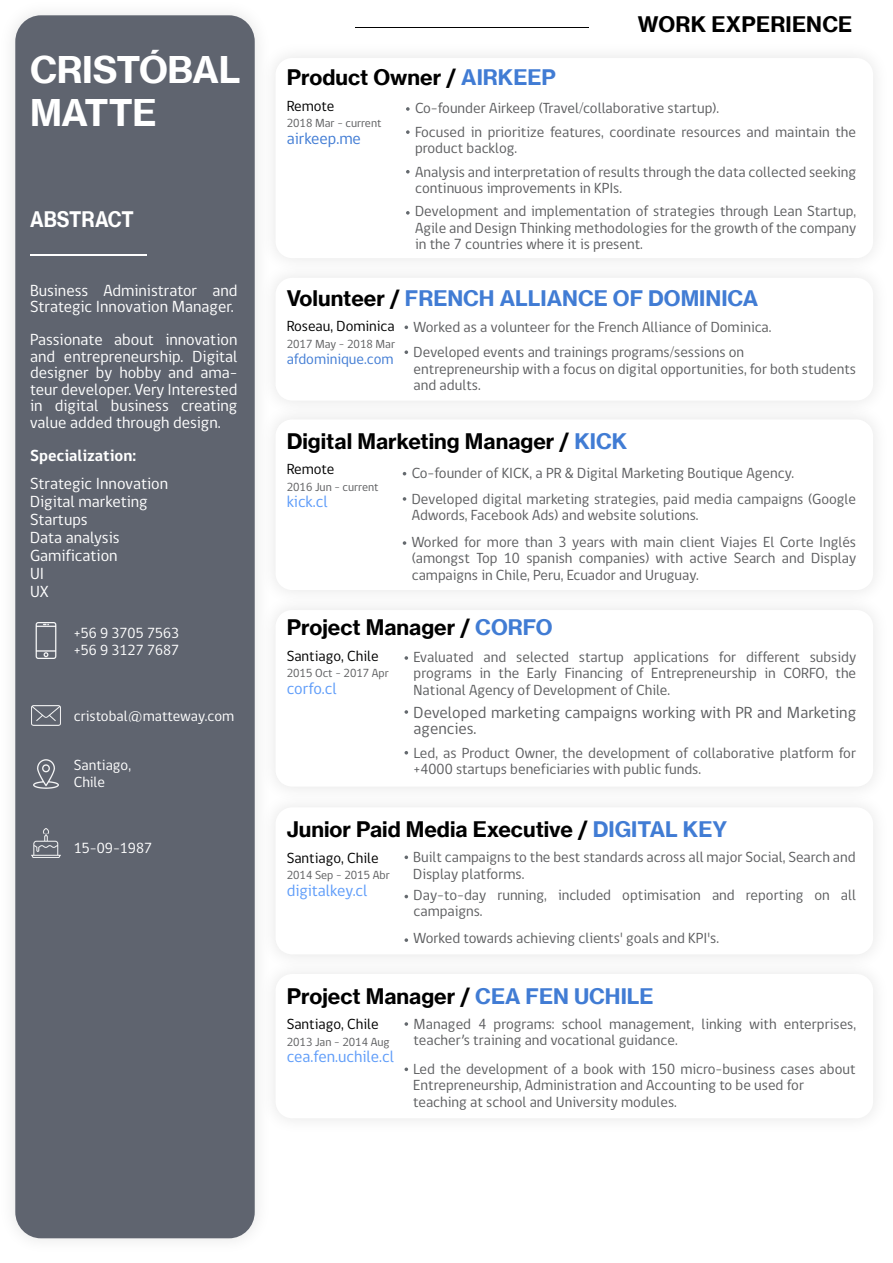
<style>
.page{position:relative;width:893px;height:1263px;background:#fff}
.page>*{position:absolute;margin:0;border:0;box-sizing:border-box;transform-origin:0 0}
.t1{font:36px/43.7px "N Haas Grotesk TX Pro 75 Bd";letter-spacing:-.01em;color:#fff}
.t2{font:21px "N Haas Grotesk TX Pro 75 Bd";color:#000}
.t3{font:21px "N Haas Grotesk TX Pro 75 Bd";color:#417cd4}
.t4{font:21px "N Haas Grotesk TX Pro 75 Bd";color:#fff;scale:.88 1}
.t5{font:16.5px/16.5px "gob CL";color:#fff}
.t6{font:16.5px/16.5px "gob CL";color:#5d5e60}
.t7{font:16.5px "gob CL";color:#5e9cf9}
.t8{font:700 16.5px "gob CL";color:#fff}
.t9{font:16.5px "gob CL";color:#417cd4}
.t10{font:15px/16.5px "gob CL";color:#5d5e60}
.t11{font:15px/16.5px "gob CL";color:#fff}
.t12{font:15px "gob CL";color:#000}
.t13{font:15px "gob CL";color:#417cd4}
.t14{font:12px "gob CL";color:#5d5e60}
.s1{color:#417cd4}
.s2{color:#000}
</style>
<div class="page">
<svg style="left:406px;top:107px;width:4px;height:4px"></svg>
<svg style="left:406px;top:170px;width:4px;height:4px"></svg>
<svg style="left:406px;top:211px;width:4px;height:4px"></svg>
<svg style="left:406px;top:130px;width:4px;height:4px"></svg>
<svg style="left:403px;top:497px;width:3px;height:4px"></svg>
<svg style="left:403px;top:541px;width:3px;height:4px"></svg>
<div style="left:275px;top:278px;width:598px;height:123px;background:#fff;border-radius:17px"></div>
<svg style="left:404px;top:325px;width:4px;height:4px"></svg>
<svg style="left:404px;top:350px;width:4px;height:4px"></svg>
<svg style="left:404px;top:656px;width:4px;height:4px"></svg>
<svg style="left:404px;top:710px;width:4px;height:4px"></svg>
<div style="left:275px;top:807px;width:598px;height:147px;background:#fff;border-radius:17px"></div>
<svg style="left:404px;top:855px;width:4px;height:4px"></svg>
<svg style="left:404px;top:895px;width:4px;height:3px"></svg>
<svg style="left:404px;top:938px;width:4px;height:4px"></svg>
<svg style="left:404px;top:1022px;width:4px;height:4px"></svg>
<svg style="left:404px;top:1067px;width:4px;height:4px"></svg>
<hr style="left:355px;top:27px;width:234px;height:1px;background:#020202">
<img style="left:12px;top:13px;width:266px;height:1228px">
<div style="left:15px;top:15px;width:240px;height:1223px;background:#5f646f;border-radius:26px"></div>
<hr style="left:30px;top:255px;width:117px;height:1px;background:#fff">
<img style="left:32px;top:828px;width:28px;height:29px">
<img style="left:32px;top:705px;width:28px;height:21px">
<img style="left:33px;top:760px;width:26px;height:28px">
<img style="left:35px;top:623px;width:22px;height:36px">
<h1 class="t1" style="left:30px;top:47px;width:212px">CRISTÓBAL<br>MATTE</h1>
<h2 class="t4" style="left:30px;top:207px;width:119px">ABSTRACT</h2>
<p class="t5" style="left:30px;top:282px;width:209px">Business Administrator and<br>Strategic Innovation Manager.</p>
<p class="t5" style="left:30px;top:332px;width:209px;text-align:justify">Passionate about innovation and entrepreneurship. Digital designer by hobby and ama&shy;teur developer. Very Interested in digital business creating value added through design.</p>
<p class="t8" style="left:30px;top:444px;width:108px">Specialization:</p>
<p class="t5" style="left:30px;top:475px;width:140px;line-height:18px">Strategic Innovation<br>Digital marketing<br>Startups<br>Data analysis<br>Gamification<br>UI<br>UX</p>
<p class="t11" style="left:74px;top:626px;width:107px">+56 9 3705 7563 +56 9 3127 7687</p>
<p class="t11" style="left:74px;top:708px;width:162px">cristobal@matteway.com</p>
<p class="t11" style="left:74px;top:758px;width:59px">Santiago,<br>Chile</p>
<p class="t11" style="left:74px;top:840px;width:80px">15-09-1987</p>
<h2 class="t2" style="left:638px;top:11px;width:216px">WORK EXPERIENCE</h2>
<h2 class="t2" style="left:287px;top:64px;width:271px">Product Owner / <span class="s1">AIRKEEP</span></h2>
<p class="t12" style="left:287px;top:95px;width:49px">Remote</p>
<p class="t14" style="left:287px;top:115px;width:96px">2018 Mar - current</p>
<p class="t9" style="left:287px;top:127px;width:76px">airkeep.me</p>
<p class="t10" style="left:415px;top:100px;width:306px">Co-founder Airkeep (Travel/collaborative startup).</p>
<p class="t10" style="left:415px;top:124px;width:442px">Focused in prioritize features, coordinate resources and maintain the product backlog.</p>
<p class="t10" style="left:415px;top:164px;width:442px">Analysis and interpretation of results through the data collected seeking continuous improvements in KPIs.</p>
<p class="t10" style="left:415px;top:203px;width:442px;text-align:justify">Development and implementation of strategies through Lean Startup, Agile and Design Thinking methodologies for the growth of the company in the 7 countries where it is present.</p>
<h2 class="t3" style="left:287px;top:285px;width:473px"><span class="s2">Volunteer /</span> FRENCH ALLIANCE OF DOMINICA</h2>
<p class="t12" style="left:287px;top:316px;width:110px">Roseau, Dominica</p>
<p class="t14" style="left:287px;top:336px;width:110px">2017 May - 2018 Mar</p>
<p class="t13" style="left:287px;top:349px;width:108px">afdominique.com</p>
<p class="t10" style="left:413px;top:314px;width:359px;line-height:25.8px">Worked as a volunteer for the French Alliance of Dominica.<br>Developed events and trainings programs/sessions on</p>
<p class="t10" style="left:413px;top:361px;width:444px">entrepreneurship with a focus on digital opportunities, for both students and adults.</p>
<h2 class="t2" style="left:287px;top:428px;width:342px">Digital Marketing Manager / <span class="s1">KICK</span></h2>
<p class="t12" style="left:287px;top:459px;width:49px">Remote</p>
<p class="t14" style="left:287px;top:479px;width:94px">2016 Jun - current</p>
<p class="t7" style="left:287px;top:491px;width:43px">kick.cl</p>
<p class="t10" style="left:412px;top:534px;width:446px;text-align:justify">Worked for more than 3 years with main client Viajes El Corte Inglés (amongst Top 10 spanish companies) with active Search and Display campaigns in Chile, Peru, Ecuador and Uruguay.</p>
<p class="t10" style="left:412px;top:465px;width:384px">Co-founder of KICK, a PR &amp; Digital Marketing Boutique Agency.</p>
<p class="t10" style="left:412px;top:491px;width:446px">Developed digital marketing strategies, paid media campaigns (Google<br>Adwords, Facebook Ads) and website solutions.</p>
<h2 class="t2" style="left:287px;top:614px;width:268px">Project Manager / <span class="s1">CORFO</span></h2>
<p class="t12" style="left:287px;top:645px;width:93px">Santiago, Chile</p>
<p class="t14" style="left:287px;top:665px;width:104px">2015 Oct - 2017 Apr</p>
<p class="t7" style="left:287px;top:677px;width:52px">corfo.cl</p>
<p class="t10" style="left:413px;top:649px;width:444px;text-align:justify">Evaluated and selected startup applications for different subsidy programs in the Early Financing of Entrepreneurship in CORFO, the National Agency of Development of Chile.</p>
<p class="t6" style="left:413px;top:704px;width:444px">Developed marketing campaigns working with PR and Marketing agencies.</p>
<p class="t10" style="left:413px;top:745px;width:444px">Led, as Product Owner, the development of collaborative platform for +4000 startups beneficiaries with public funds.</p>
<h2 class="t2" style="left:287px;top:816px;width:442px">Junior Paid Media Executive / <span class="s1">DIGITAL KEY</span></h2>
<p class="t12" style="left:287px;top:847px;width:93px">Santiago, Chile</p>
<p class="t14" style="left:287px;top:867px;width:105px">2014 Sep - 2015 Abr</p>
<p class="t7" style="left:287px;top:879px;width:82px">digitalkey.cl</p>
<p class="t10" style="left:414px;top:887px;width:444px">Day-to-day running, included optimisation and reporting on all campaigns.</p>
<p class="t10" style="left:413px;top:849px;width:444px">Built campaigns to the best standards across all major Social, Search and<br>Display platforms.</p>
<p class="t10" style="left:414px;top:930px;width:307px">Worked towards achieving clients' goals and KPI's.</p>
<h2 class="t2" style="left:287px;top:983px;width:368px">Project Manager / <span class="s1">CEA FEN UCHILE</span></h2>
<p class="t12" style="left:287px;top:1014px;width:93px">Santiago, Chile</p>
<p class="t14" style="left:287px;top:1033px;width:105px">2013 Jan - 2014 Aug</p>
<p class="t7" style="left:287px;top:1045px;width:109px">cea.fen.uchile.cl</p>
<p class="t10" style="left:414px;top:1016px;width:444px">Managed 4 programs: school management, linking with enterprises, teacher’s training and vocational guidance.</p>
<p class="t10" style="left:413px;top:1061px;width:444px">Led the development of a book with 150 micro-business cases about<br>Entrepreneurship, Administration and Accounting to be used for teaching at school and University modules.</p>
</div>
